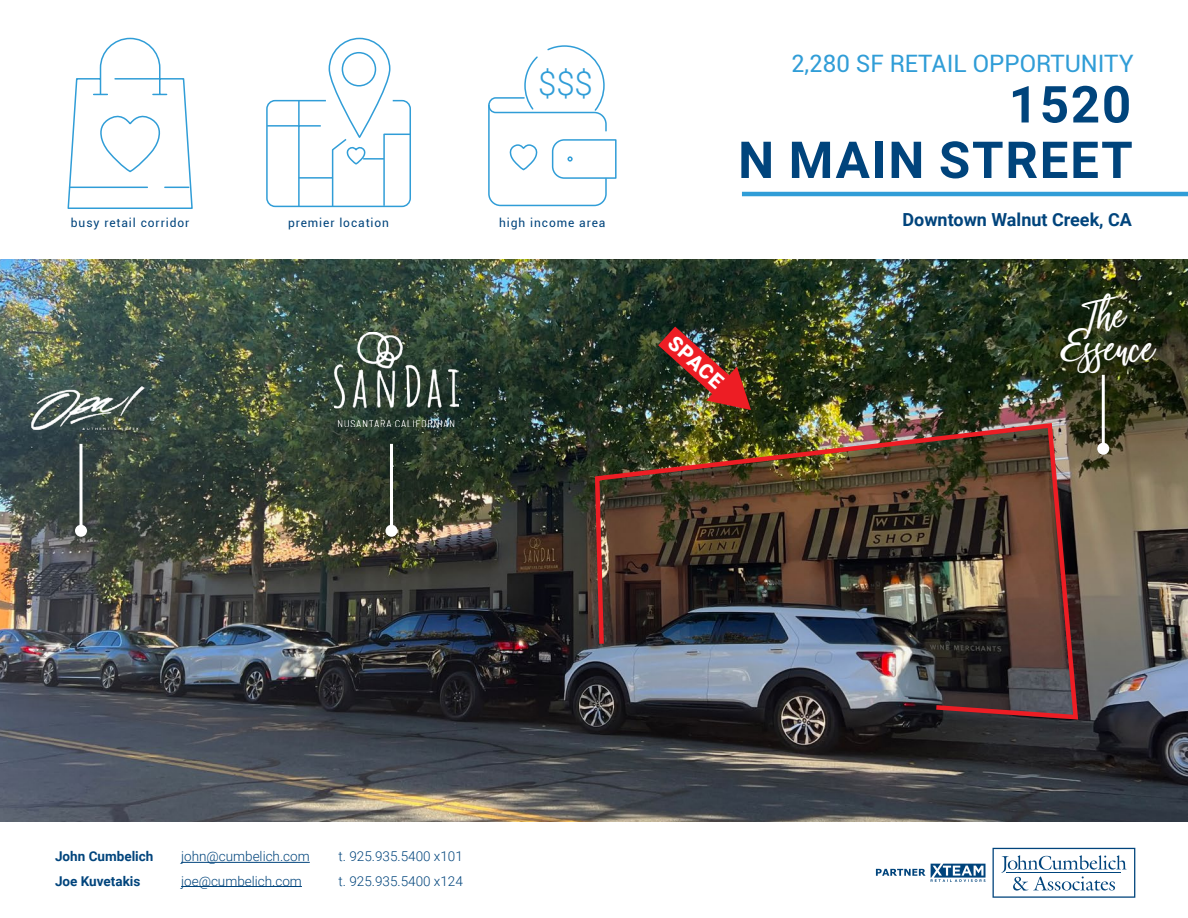
<style>
.page{position:relative;width:1188px;height:918px;background:#fff}
.page>*{position:absolute;margin:0;border:0;box-sizing:border-box;transform-origin:0 0}
.t1{font:700 51px "Roboto";letter-spacing:.035em;color:#00447c}
.t2{font:48px "Beautiful Bloom";color:#fff}
.t3{font:300 33px "Roboto";color:#309dd7}
.t4{font:24px "Roboto";color:#309dd7}
.Regular_body{font:900 20.25px "Roboto";color:#fff}
.t5{font:700 18px "Roboto";color:#00447c}
.t6{font:300 13.5px "Roboto";color:#00447c}
.t7{font:700 13.5px "Roboto";color:#00447c}
.t8{font:12px "Roboto";letter-spacing:.075em;color:#00447c}
.s1{font-family:"Alisha"}
</style>
<div class="page">
<hr style="left:181px;top:862px;width:129px;height:1px;background:#00447c">
<hr style="left:181px;top:886px;width:121px;height:1px;background:#00447c">
<svg style="left:993px;top:848px;width:142px;height:50px"></svg>
<svg style="left:876px;top:864px;width:110px;height:18px"></svg>
<hr style="left:742px;top:192px;width:446px;height:4px;background:#309dd7">
<img style="left:0;top:259px;width:1188px;height:563px">
<svg style="left:67px;top:37px;width:126px;height:172px"></svg>
<div style="left:266px;top:100px;width:145px;height:107px;border:2px solid #309dd7;border-radius:8px"></div>
<hr style="left:299px;top:177px;width:33px;height:2px;background:#309dd7">
<hr style="left:267px;top:125px;width:54px;height:2px;background:#309dd7">
<hr style="left:298px;top:101px;width:2px;height:105px;background:#309dd7">
<svg style="left:488px;top:45px;width:129px;height:162px"></svg>
<svg style="left:328px;top:37px;width:83px;height:171px"></svg>
<div style="left:342px;top:52px;width:34px;height:35px;border:2px solid #309dd7;border-radius:50%"></div>
<hr style="left:80px;top:444px;width:2px;height:87px;background:#fff">
<div style="left:75px;top:525px;width:12px;height:12px;background:#fff;border-radius:50%"></div>
<hr style="left:390px;top:444px;width:3px;height:87px;background:#fff">
<div style="left:386px;top:525px;width:12px;height:12px;background:#fff;border-radius:50%"></div>
<hr style="left:1102px;top:375px;width:3px;height:74px;background:#fff">
<div style="left:1097px;top:443px;width:12px;height:12px;background:#fff;border-radius:50%"></div>
<img style="left:30px;top:385px;width:115px;height:44px">
<img style="left:335px;top:332px;width:124px;height:95px">
<img style="left:593px;top:421px;width:488px;height:301px">
<img style="left:658px;top:327px;width:93px;height:83px">
<p class="t3" style="left:538px;top:60px;width:56px">$$$</p>
<p class="t8" style="left:71px;top:214px;width:120px">busy retail corridor</p>
<p class="t8" style="left:288px;top:214px;width:103px">premier location</p>
<p class="t8" style="left:499px;top:214px;width:108px">high income area</p>
<p class="t4" style="left:791px;top:47px;width:344px">2,280 SF RETAIL OPPORTUNITY</p>
<p class="t1" style="left:1009px;top:69px;width:124px">1520</p>
<p class="t1" style="left:738px;top:124px;width:396px">N MAIN STREET</p>
<p class="t5" style="left:903px;top:207px;width:231px">Downtown Walnut Creek, CA</p>
<p class="Regular_body" style="left:681px;top:329px;width:68px;rotate:42deg">SPACE</p>
<p class="t2" style="left:1088px;top:289px;width:40px">The</p>
<p class="t2" style="left:1059px;top:322px;width:97px"><span class="s1">E</span>ssence</p>
<p class="t7" style="left:55px;top:847px;width:100px">John Cumbelich</p>
<p class="t6" style="left:181px;top:847px;width:130px">john@cumbelich.com</p>
<p class="t6" style="left:339px;top:847px;width:126px">t. 925.935.5400 x101</p>
<p class="t7" style="left:55px;top:871px;width:87px">Joe Kuvetakis</p>
<p class="t6" style="left:181px;top:871px;width:122px">joe@cumbelich.com</p>
<p class="t6" style="left:339px;top:871px;width:126px">t. 925.935.5400 x124</p>
</div>
